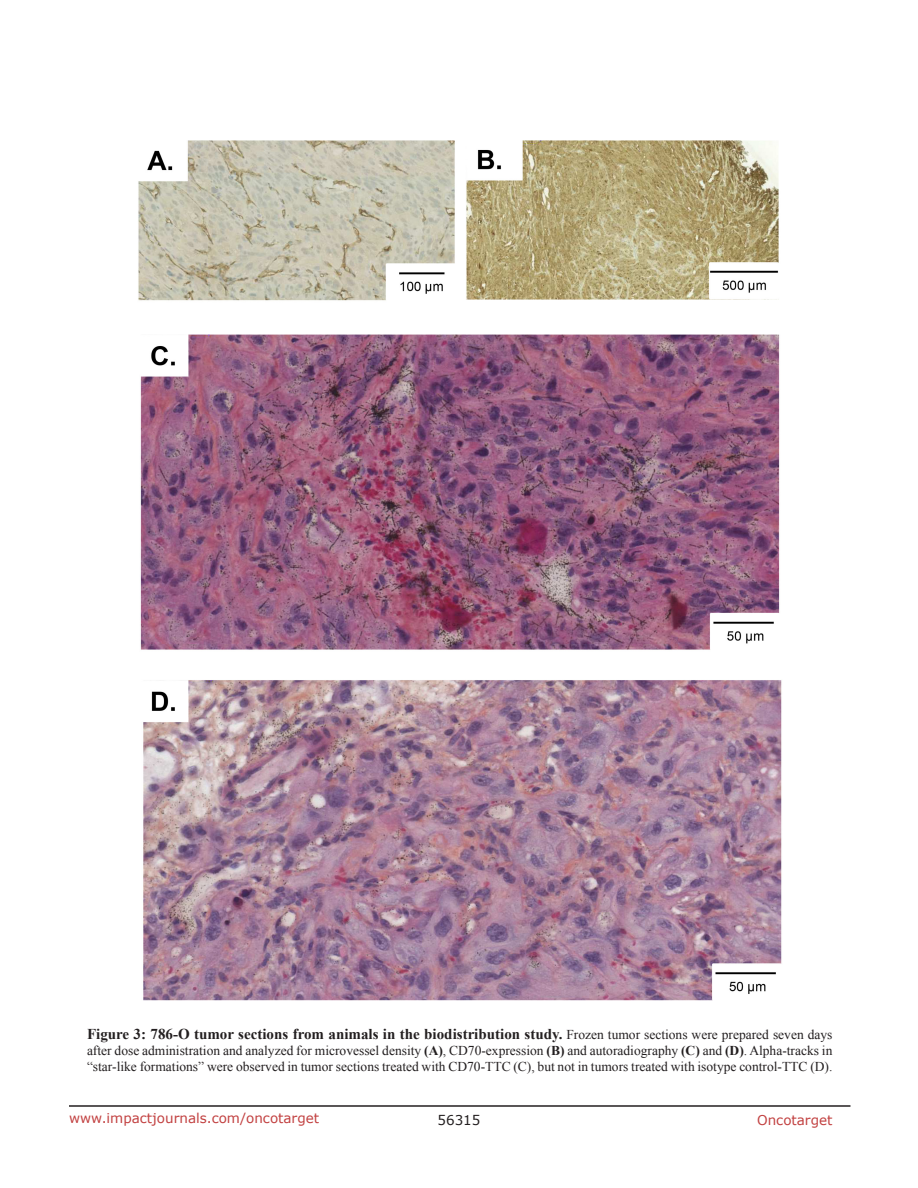
<style>
.page{position:relative;width:918px;height:1188px;background:#fff}
.page>*{position:absolute;margin:0;border:0;box-sizing:border-box;transform-origin:0 0}
.figuretext{font:700 15px "Times New Roman";color:#231f20}
.figuretext-2{font:13.5px/16.2px "Times New Roman";color:#231f20}
.t1{font:13.5px "Verdana";color:#c24141}
.t2{font:13.5px "Verdana";color:#231f20}
.s1{font-weight:400;font-size:13.5px}
.s2{font-weight:700}
</style>
<div class="page">
<hr style="left:69px;top:1105px;width:781px;height:2px;background:#231f20">
<img style="left:138px;top:140px;width:644px;height:861px">
<p class="figuretext" style="left:87px;top:1023px;width:747px">Figure 3: 786-O tumor sections from animals in the biodistribution study. <span class="s1">Frozen tumor sections were prepared seven days</span></p>
<p class="figuretext-2" style="left:87px;top:1042px;width:747px">after dose administration and analyzed for microvessel density <span class="s2">(A)</span>, CD70-expression <span class="s2">(B)</span> and autoradiography <span class="s2">(C)</span> and <span class="s2">(D)</span>. Alpha-tracks in “star-like formations” were observed in tumor sections treated with CD70-TTC (C), but not in tumors treated with isotype control-TTC (D).</p>
<p class="t1" style="left:69px;top:1109px;width:252px">www.impactjournals.com/oncotarget</p>
<p class="t2" style="left:438px;top:1111px;width:44px">56315</p>
<p class="t1" style="left:757px;top:1111px;width:77px">Oncotarget</p>
</div>
